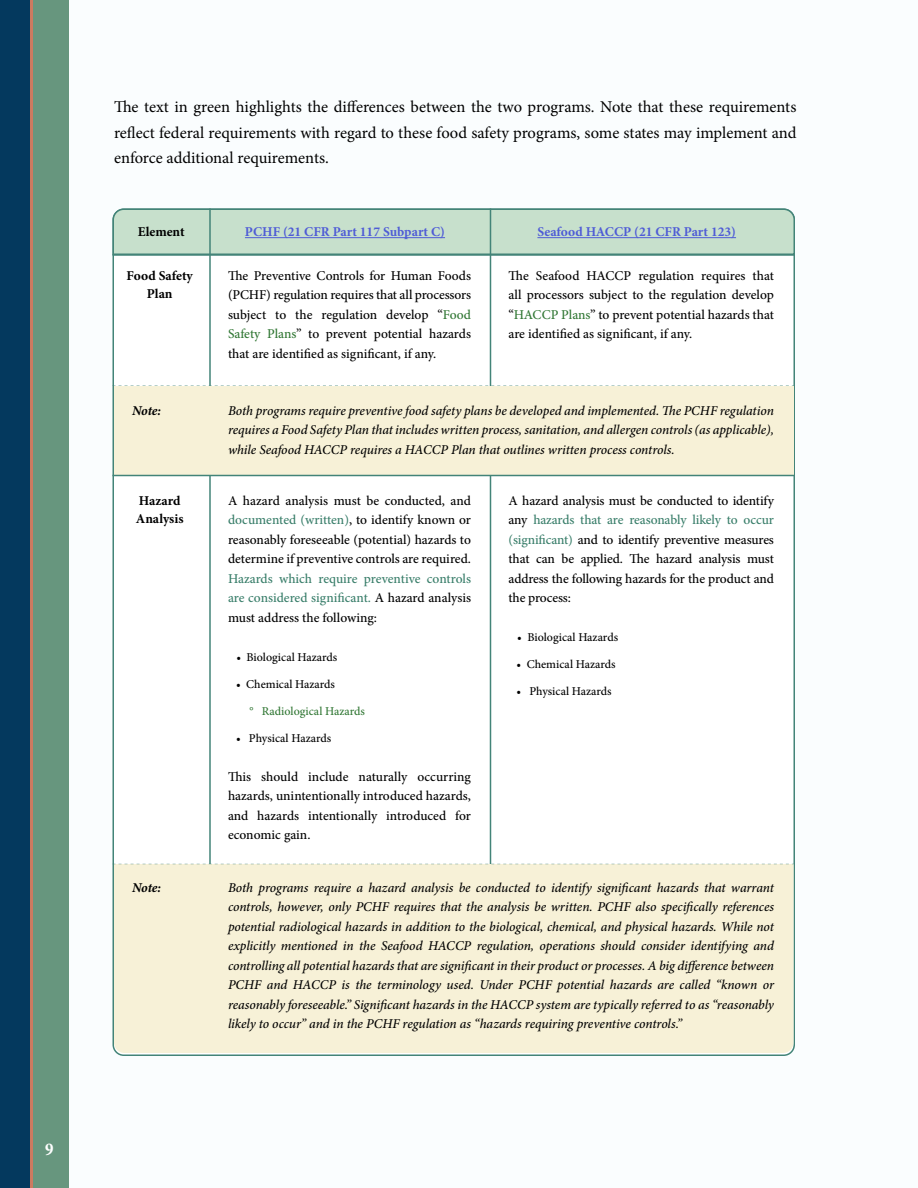
<style>
.page{position:relative;width:918px;height:1188px;background:#fafdfe}
.page>*{position:absolute;margin:0;border:0;box-sizing:border-box;transform-origin:0 0}
.t1{font:700 condensed 18px "Minion Pro";color:#fff}
.t2{font:16.5px/25.5px "Minion Pro";color:#000;text-align:justify}
.t3{font:italic 500 13.5px/19.5px "Minion Pro";letter-spacing:-.01em;color:#000;text-align:justify}
.t4{font:500 13.5px/19.5px "Minion Pro";letter-spacing:-.005em;color:#000;text-align:justify}
.t5{font:500 13.5px/19.5px "Minion Pro";color:#397e6a;text-align:justify}
.t6{font:700 13.5px "Minion Pro";color:#4f5cd6}
.t7{font:700 13.5px/18px "Minion Pro";letter-spacing:-.005em;color:#000;text-align:center}
.t8{font:italic 700 13.5px "Minion Pro";letter-spacing:-.01em;color:#000}
.t9{font:500 12px "Minion Pro";color:#000}
.t10{font:500 12px "Minion Pro";color:#317734}
.s1{color:#317734}
.s2{color:#397e6a}
.s3{color:#000}
</style>
<div class="page">
<div style="left:113px;top:209px;width:681px;height:846px;background:#fff;border-radius:10px"></div>
<svg style="left:112px;top:208px;width:683px;height:46px;background:#bfdac7"></svg>
<hr style="left:209px;top:208px;width:2px;height:192px;background:#438478">
<hr style="left:112px;top:254px;width:683px;height:2px;background:#438478">
<hr style="left:245px;top:237px;width:200px;height:1px;background:#4f5cd6">
<hr style="left:490px;top:208px;width:1px;height:192px;background:#438478">
<hr style="left:537px;top:237px;width:199px;height:1px;background:#4f5cd6">
<div style="left:114px;top:386px;width:680px;height:90px;background:#f7f1d7"></div>
<svg style="left:112px;top:385px;width:683px;height:1px"></svg>
<hr style="left:112px;top:475px;width:683px;height:1px;background:#438478">
<hr style="left:209px;top:476px;width:2px;height:394px;background:#438478">
<hr style="left:490px;top:476px;width:1px;height:394px;background:#438478">
<div style="left:114px;top:865px;width:680px;height:188px;background:#f7f1d7"></div>
<svg style="left:112px;top:864px;width:683px;height:1px"></svg>
<div style="left:0;top:0;width:69px;height:1188px;background:#67967e"></div>
<div style="left:0;top:0;width:30px;height:1188px;background:#04395e"></div>
<hr style="left:30px;top:0;width:3px;height:1188px;background:#cc7a60">
<h1 class="t1" style="left:45px;top:1136px;width:10px">9</h1>
<p class="t2" style="left:114px;top:95px;width:684px">The text in green highlights the differences between the two programs. Note that these requirements reflect federal requirements with regard to these food safety programs, some states may implement and enforce additional requirements.</p>
<p class="t7" style="left:138px;top:223px;width:49px">Element</p>
<p class="t6" style="left:245px;top:222px;width:202px">PCHF (21 CFR Part 117 Subpart C)</p>
<p class="t6" style="left:537px;top:222px;width:200px">Seafood HACCP (21 CFR Part 123)</p>
<p class="t7" style="left:127px;top:266px;width:68px">Food Safety<br>Plan</p>
<p class="t4" style="left:228px;top:266px;width:245px">The Preventive Controls for Human Foods (PCHF) regulation requires that all processors subject to the regulation develop “<span class="s1">Food Safety Plans</span>” to prevent potential hazards that are identified as significant, if any.</p>
<p class="t4" style="left:509px;top:266px;width:267px">The Seafood HACCP regulation requires that all processors subject to the regulation develop “<span class="s1">HACCP Plans</span>” to prevent potential hazards that are identified as significant, if any.</p>
<p class="t8" style="left:132px;top:401px;width:31px">Note:</p>
<p class="t3" style="left:228px;top:401px;width:548px">Both programs require preventive food safety plans be developed and implemented. The PCHF regulation requires a Food Safety Plan that includes written process, sanitation, and allergen controls (as applicable), while Seafood HACCP requires a HACCP Plan that outlines written process controls.</p>
<p class="t7" style="left:136px;top:491px;width:49px;text-align:left">Hazard<br>Analysis</p>
<p class="t4" style="left:228px;top:491px;width:245px">A hazard analysis must be conducted, and <span class="s2">documented (written)</span>, to identify known or reasonably foreseeable (potential) hazards to determine if preventive controls are required.</p>
<p class="t5" style="left:228px;top:569px;width:244px">Hazards which require preventive controls are considered significant. <span class="s3">A hazard analysis must address the following:</span></p>
<p class="t9" style="left:236px;top:649px;width:102px">• Biological Hazards</p>
<p class="t9" style="left:236px;top:676px;width:100px">• Chemical Hazards</p>
<p class="t10" style="left:250px;top:703px;width:117px">° Radiological Hazards</p>
<p class="t9" style="left:236px;top:730px;width:97px">• Physical Hazards</p>
<p class="t4" style="left:228px;top:767px;width:245px">This should include naturally occurring hazards, unintentionally introduced hazards, and hazards intentionally introduced for economic gain.</p>
<p class="t4" style="left:509px;top:491px;width:267px">A hazard analysis must be conducted to identify any <span class="s2">hazards that are reasonably likely to occur (significant)</span> and to identify preventive measures that can be applied. The hazard analysis must address the following hazards for the product and the process:</p>
<p class="t9" style="left:517px;top:629px;width:102px">• Biological Hazards</p>
<p class="t9" style="left:517px;top:656px;width:100px">• Chemical Hazards</p>
<p class="t9" style="left:517px;top:683px;width:97px">• Physical Hazards</p>
<p class="t8" style="left:132px;top:878px;width:31px">Note:</p>
<p class="t3" style="left:228px;top:878px;width:548px">Both programs require a hazard analysis be conducted to identify significant hazards that warrant controls, however, only PCHF requires that the analysis be written. PCHF also specifically references potential radiological hazards in addition to the biological, chemical, and physical hazards. While not explicitly mentioned in the Seafood HACCP regulation, operations should consider identifying and controlling all potential hazards that are significant in their product or processes. A big difference between PCHF and HACCP is the terminology used. Under PCHF potential hazards are called “known or reasonably foreseeable.” Significant hazards in the HACCP system are typically referred to as “reasonably likely to occur” and in the PCHF regulation as “hazards requiring preventive controls.”</p>
</div>
